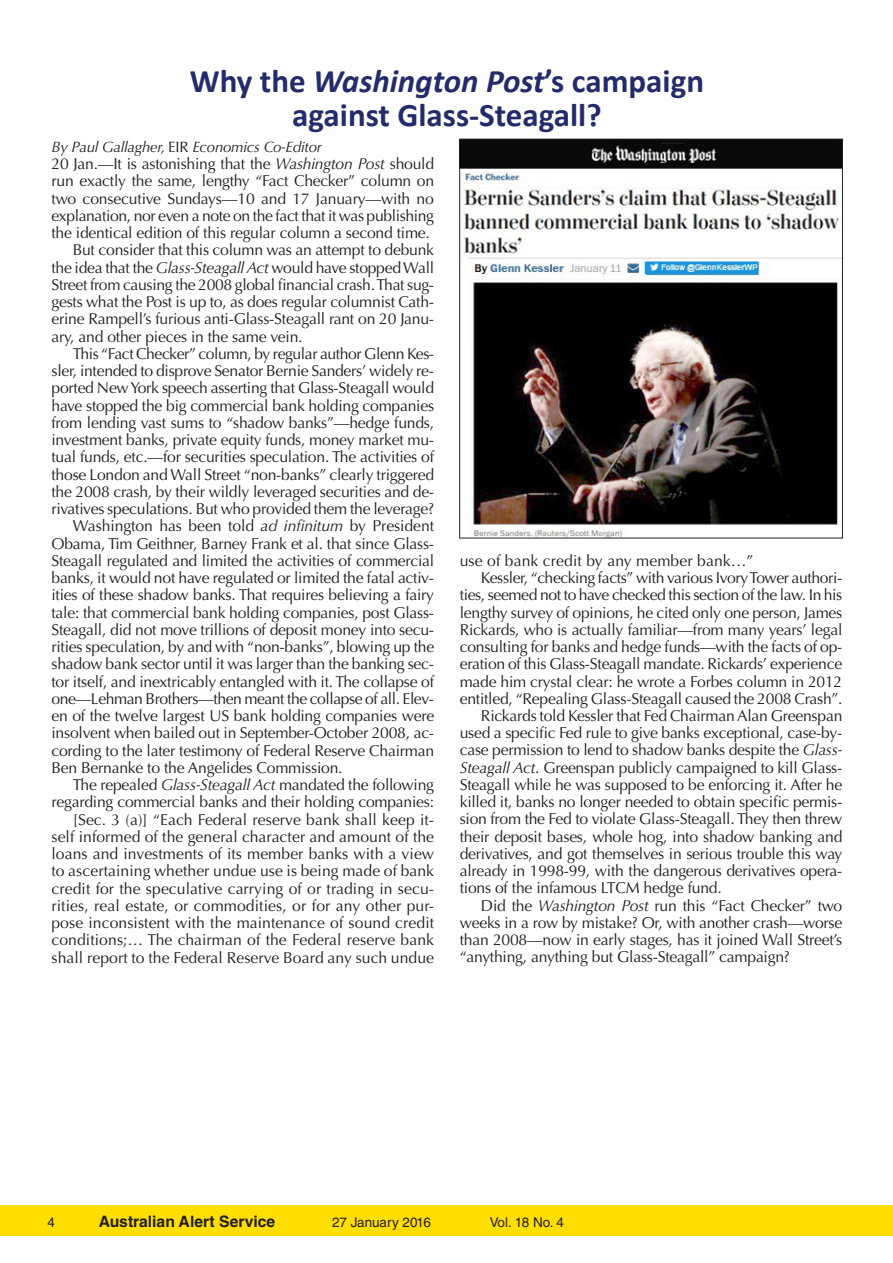
<style>
.page{position:relative;width:893px;height:1263px;background:#fff}
.page>*{position:absolute;margin:0;border:0;box-sizing:border-box;transform-origin:0 0}
.H2_Middle_Dble_Col_U{font:700 33px "Calibri";color:#232c6a}
.Bt1{font:15.75px/17.2px "Optima LT Std";letter-spacing:-.015em;color:#231f20;text-align:justify}
.Bt_1_Dateline{font:15.75px/17.2px "Optima LT Std";letter-spacing:-.015em;color:#231f20;text-align:justify}
.Bt1-2{font:15.75px "Optima LT Std";letter-spacing:.005em;color:#231f20}
.t1{font:700 15.75px "Helvetica LT Std";color:#231f20}
.Bt_1_Byline{font:italic 15px "Optima LT Std";letter-spacing:-.015em;color:#231f20}
.t2{font:13.5px "Helvetica LT Std";color:#231f20}
.s1{font-style:italic}
.s2{font-style:normal}
</style>
<div class="page">
<div style="left:0;top:1205px;width:893px;height:29px;background:#ffde00"></div>
<div style="left:0;top:1206px;width:893px;height:30px;background:#ffde00"></div>
<img style="left:461px;top:141px;width:380px;height:395px">
<div style="left:459px;top:139px;width:384px;height:399px;border:1px solid #231f20"></div>
<p class="H2_Middle_Dble_Col_U" style="left:190px;top:60px;width:516px">Why the <span class="s1">Washington Post</span>’s campaign</p>
<p class="H2_Middle_Dble_Col_U" style="left:292px;top:94px;width:311px">against Glass-Steagall?</p>
<p class="Bt_1_Byline" style="left:51px;top:138px;width:272px">By Paul Gallagher, <span class="s2">EIR</span> Economics Co-Editor</p>
<p class="Bt_1_Dateline" style="left:51px;top:155px;width:384px">20 Jan.—It is astonishing that the <span class="s1">Washington Post</span> should run exactly the same, lengthy “Fact Checker” column on two consecutive Sundays—10 and 17 January—with no explanation, nor even a note on the fact that it was publishing the identical edition of this regular column a second time.</p>
<p class="Bt1" style="left:51px;top:242px;width:384px;text-indent:21px">But consider that this column was an attempt to debunk the idea that the <span class="s1">Glass-Steagall Act</span> would have stopped Wall Street from causing the 2008 global financial crash. That sug&shy;gests what the Post is up to, as does regular columnist Cath&shy;erine Rampell’s furious anti-Glass-Steagall rant on 20 Janu&shy;ary, and other pieces in the same vein.</p>
<p class="Bt1" style="left:51px;top:345px;width:384px;text-indent:21px">This “Fact Checker” column, by regular author Glenn Kes&shy;sler, intended to disprove Senator Bernie Sanders’ widely re&shy;ported New York speech asserting that Glass-Steagall would have stopped the big commercial bank holding companies from lending vast sums to “shadow banks”—hedge funds, investment banks, private equity funds, money market mu&shy;tual funds, etc.—for securities speculation. The activities of those London and Wall Street “non-banks” clearly triggered the 2008 crash, by their wildly leveraged securities and de&shy;rivatives speculations. But who provided them the leverage?</p>
<p class="Bt1" style="left:51px;top:518px;width:384px;text-indent:21px">Washington has been told <span class="s1">ad infinitum</span> by President Obama, Tim Geithner, Barney Frank et al. that since Glass-Steagall regulated and limited the activities of commercial banks, it would not have regulated or limited the fatal activ&shy;ities of these shadow banks. That requires believing a fairy tale: that commercial bank holding companies, post Glass-Steagall, did not move trillions of deposit money into secu&shy;rities speculation, by and with “non-banks”, blowing up the shadow bank sector until it was larger than the banking sec&shy;tor itself, and inextricably entangled with it. The collapse of one—Lehman Brothers—then meant the collapse of all. Elev&shy;en of the twelve largest US bank holding companies were insolvent when bailed out in September-October 2008, ac&shy;cording to the later testimony of Federal Reserve Chairman Ben Bernanke to the Angelides Commission.</p>
<p class="Bt1" style="left:51px;top:776px;width:384px;text-align:right">The repealed <span class="s1">Glass-Steagall Act</span> mandated the following regarding commercial banks and their holding companies:</p>
<p class="Bt1" style="left:51px;top:811px;width:384px;text-indent:21px">[Sec. 3 (a)] “Each Federal reserve bank shall keep it&shy;self informed of the general character and amount of the loans and investments of its member banks with a view to ascertaining whether undue use is being made of bank credit for the speculative carrying of or trading in secu&shy;rities, real estate, or commodities, or for any other pur&shy;pose inconsistent with the maintenance of sound credit conditions;… The chairman of the Federal reserve bank shall report to the Federal Reserve Board any such undue</p>
<p class="Bt1-2" style="left:460px;top:551px;width:295px">use of bank credit by any member bank…”</p>
<p class="Bt1" style="left:460px;top:569px;width:384px;text-indent:21px">Kessler, “checking facts” with various Ivory Tower authori&shy;ties, seemed not to have checked this section of the law. In his lengthy survey of opinions, he cited only one person, James Rickards, who is actually familiar—from many years’ legal consulting for banks and hedge funds—with the facts of op&shy;eration of this Glass-Steagall mandate. Rickards’ experience made him crystal clear: he wrote a Forbes column in 2012 entitled, “Repealing Glass-Steagall caused the 2008 Crash”.</p>
<p class="Bt1" style="left:460px;top:707px;width:384px;text-indent:21px">Rickards told Kessler that Fed Chairman Alan Greenspan used a specific Fed rule to give banks exceptional, case-by&shy;case permission to lend to shadow banks despite the <span class="s1">Glass-Steagall Act</span>. Greenspan publicly campaigned to kill Glass-Steagall while he was supposed to be enforcing it. After he killed it, banks no longer needed to obtain specific permis&shy;sion from the Fed to violate Glass-Steagall. They then threw their deposit bases, whole hog, into shadow banking and derivatives, and got themselves in serious trouble this way already in 1998-99, with the dangerous derivatives opera&shy;tions of the infamous LTCM hedge fund.</p>
<p class="Bt1" style="left:460px;top:897px;width:384px;text-indent:21px">Did the <span class="s1">Washington Post</span> run this “Fact Checker” two weeks in a row by mistake? Or, with another crash—worse than 2008—now in early stages, has it joined Wall Street’s “anything, anything but Glass-Steagall” campaign?</p>
<p class="t2" style="left:48px;top:1214px;width:9px">4</p>
<p class="t1" style="left:99px;top:1212px;width:178px">Australian Alert Service</p>
<p class="t2" style="left:306px;top:1213px;width:76px">Vol. 18 No. 4</p>
<p class="t2" style="left:332px;top:1213px;width:204px">27 January 2016 27 January 2016</p>
<p class="t2" style="left:490px;top:1214px;width:76px">Vol. 18 No. 4</p>
</div>
